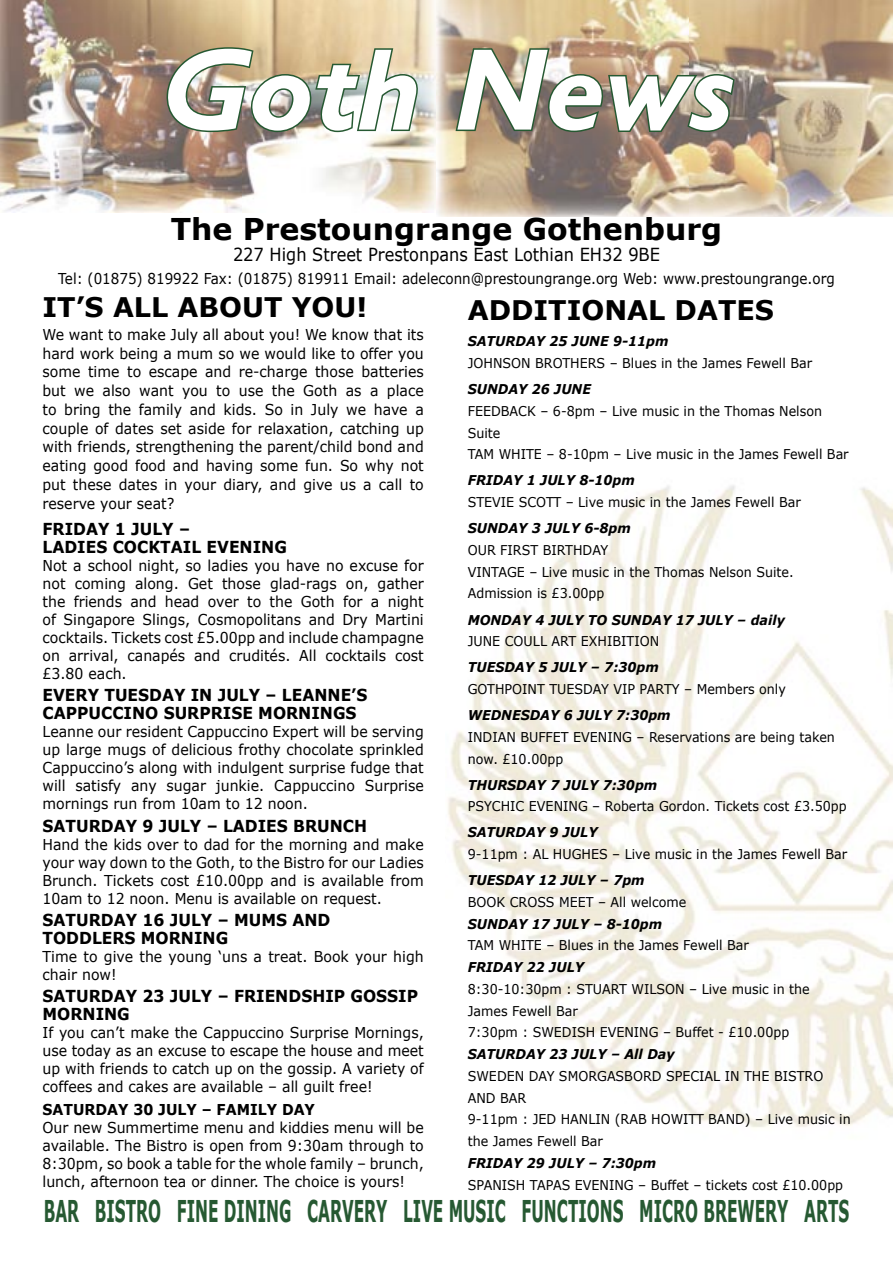
<style>
.page{position:relative;width:893px;height:1263px;background:#fff}
.page>*{position:absolute;margin:0;border:0;box-sizing:border-box;transform-origin:0 0}
.t1{font:italic 700 117px "Gill Sans";color:#fff}
.t2{font:700 30px "Verdana";color:#265932;scale:.51 1}
.t3{font:700 30px "Verdana";color:#000}
.t4{font:700 27px "Verdana";color:#000}
.t5{font:18px "Verdana";color:#000;scale:.9 1}
.t6{font:700 16.5px/18px "Verdana";color:#000;scale:.94 1}
.t7{font:15px/18px "Verdana";color:#000;text-align:justify;scale:.94 1}
.t8{font:15px "Verdana";color:#000;scale:.9 1}
.t9{font:700 15px "Verdana";color:#000;scale:.94 1}
.t10{font:13.5px/21.8px "Verdana";color:#000;scale:.94 1}
.t11{font:italic 700 13.5px "Verdana";color:#000;scale:.94 1}
</style>
<div class="page">
<img style="left:0;top:0;width:437px;height:213px">
<img style="left:437px;top:0;width:456px;height:217px">
<img style="left:164px;top:46px;width:258px;height:88px">
<img style="left:454px;top:46px;width:283px;height:88px">
<img style="left:448px;top:485px;width:445px;height:643px">
<h1 class="t1" style="left:160px;top:23px;width:582px">Goth News</h1>
<h2 class="t3" style="left:171px;top:210px;width:553px">The Prestoungrange Gothenburg</h2>
<p class="t5" style="left:233px;top:243px;width:476px">227 High Street Prestonpans East Lothian EH32 9BE</p>
<p class="t8" style="left:58px;top:269px;width:865px">Tel: (01875) 819922 Fax: (01875) 819911 Email: adeleconn@prestoungrange.org Web: www.prestoungrange.org</p>
<h3 class="t4" style="left:43px;top:290px;width:326px">IT’S ALL ABOUT YOU!</h3>
<p class="t7" style="left:43px;top:325px;width:407px;line-height:18.8px">We want to make July all about you! We know that its hard work being a mum so we would like to offer you some time to escape and re-charge those batteries but we also want you to use the Goth as a place to bring the family and kids. So in July we have a couple of dates set aside for relaxation, catching up with friends, strengthening the parent/child bond and eating good food and having some fun. So why not put these dates in your diary, and give us a call to reserve your seat?</p>
<p class="t6" style="left:43px;top:520px;width:261px">FRIDAY 1 JULY –<br>LADIES COCKTAIL EVENING</p>
<p class="t7" style="left:43px;top:556px;width:407px">Not a school night, so ladies you have no excuse for not coming along. Get those glad-rags on, gather the friends and head over to the Goth for a night of Singapore Slings, Cosmopolitans and Dry Martini cocktails. Tickets cost £5.00pp and include champagne on arrival, canapés and crudités. All cocktails cost £3.80 each.</p>
<p class="t6" style="left:43px;top:686px;width:347px">EVERY TUESDAY IN JULY – LEANNE’S<br>CAPPUCCINO SURPRISE MORNINGS</p>
<p class="t7" style="left:43px;top:722px;width:407px">Leanne our resident Cappuccino Expert will be serving up large mugs of delicious frothy chocolate sprinkled Cappuccino’s along with indulgent surprise fudge that will satisfy any sugar junkie. Cappuccino Surprise mornings run from 10am to 12 noon.</p>
<p class="t6" style="left:43px;top:816px;width:347px">SATURDAY 9 JULY – LADIES BRUNCH</p>
<p class="t7" style="left:43px;top:835px;width:407px">Hand the kids over to dad for the morning and make your way down to the Goth, to the Bistro for our Ladies Brunch. Tickets cost £10.00pp and is available from 10am to 12 noon. Menu is available on request.</p>
<p class="t6" style="left:43px;top:910px;width:308px">SATURDAY 16 JULY – MUMS AND<br>TODDLERS MORNING</p>
<p class="t7" style="left:43px;top:947px;width:407px">Time to give the young ‘uns a treat. Book your high chair now!</p>
<p class="t6" style="left:43px;top:987px;width:401px">SATURDAY 23 JULY – FRIENDSHIP GOSSIP<br>MORNING</p>
<p class="t7" style="left:43px;top:1023px;width:407px">If you can’t make the Cappuccino Surprise Mornings, use today as an excuse to escape the house and meet up with friends to catch up on the gossip. A variety of coffees and cakes are available – all guilt free!</p>
<p class="t9" style="left:43px;top:1099px;width:291px">SATURDAY 30 JULY – FAMILY DAY</p>
<p class="t7" style="left:43px;top:1117px;width:407px">Our new Summertime menu and kiddies menu will be available. The Bistro is open from 9:30am through to 8:30pm, so book a table for the whole family – brunch, lunch, afternoon tea or dinner. The choice is yours!</p>
<h3 class="t4" style="left:468px;top:293px;width:308px">ADDITIONAL DATES</h3>
<p class="t11" style="left:468px;top:333px;width:215px">SATURDAY 25 JUNE 9-11pm</p>
<p class="t10" style="left:468px;top:352px;width:368px">JOHNSON BROTHERS – Blues in the James Fewell Bar</p>
<p class="t11" style="left:468px;top:381px;width:133px">SUNDAY 26 JUNE</p>
<p class="t10" style="left:468px;top:400px;width:407px">FEEDBACK – 6-8pm – Live music in the Thomas Nelson<br>Suite<br>TAM WHITE – 8-10pm – Live music in the James Fewell Bar</p>
<p class="t11" style="left:468px;top:472px;width:179px">FRIDAY 1 JULY 8-10pm</p>
<p class="t10" style="left:468px;top:491px;width:356px">STEVIE SCOTT – Live music in the James Fewell Bar</p>
<p class="t11" style="left:468px;top:520px;width:175px">SUNDAY 3 JULY 6-8pm</p>
<p class="t10" style="left:468px;top:539px;width:348px">OUR FIRST BIRTHDAY<br>VINTAGE – Live music in the Thomas Nelson Suite.<br>Admission is £3.00pp</p>
<p class="t11" style="left:468px;top:611px;width:339px">MONDAY 4 JULY TO SUNDAY 17 JULY – daily</p>
<p class="t10" style="left:468px;top:630px;width:205px">JUNE COULL ART EXHIBITION</p>
<p class="t11" style="left:468px;top:659px;width:205px">TUESDAY 5 JULY – 7:30pm</p>
<p class="t10" style="left:468px;top:678px;width:340px">GOTHPOINT TUESDAY VIP PARTY – Members only</p>
<p class="t11" style="left:468px;top:706px;width:217px">WEDNESDAY 6 JULY 7:30pm</p>
<p class="t10" style="left:468px;top:725px;width:392px">INDIAN BUFFET EVENING – Reservations are being taken now. £10.00pp</p>
<p class="t11" style="left:468px;top:776px;width:203px">THURSDAY 7 JULY 7:30pm</p>
<p class="t10" style="left:468px;top:795px;width:405px">PSYCHIC EVENING – Roberta Gordon. Tickets cost £3.50pp</p>
<p class="t11" style="left:468px;top:824px;width:140px">SATURDAY 9 JULY</p>
<p class="t10" style="left:468px;top:843px;width:405px">9-11pm : AL HUGHES – Live music in the James Fewell Bar</p>
<p class="t11" style="left:468px;top:871px;width:190px">TUESDAY 12 JULY – 7pm</p>
<p class="t10" style="left:468px;top:890px;width:234px">BOOK CROSS MEET – All welcome</p>
<p class="t11" style="left:468px;top:915px;width:208px">SUNDAY 17 JULY – 8-10pm</p>
<p class="t10" style="left:468px;top:934px;width:301px">TAM WHITE – Blues in the James Fewell Bar</p>
<p class="t11" style="left:468px;top:958px;width:125px">FRIDAY 22 JULY</p>
<p class="t10" style="left:468px;top:977px;width:365px">8:30-10:30pm : STUART WILSON – Live music in the<br>James Fewell Bar<br>7:30pm : SWEDISH EVENING – Buffet - £10.00pp</p>
<p class="t11" style="left:468px;top:1045px;width:222px">SATURDAY 23 JULY – All Day</p>
<p class="t10" style="left:468px;top:1064px;width:409px">SWEDEN DAY SMORGASBORD SPECIAL IN THE BISTRO<br>AND BAR<br>9-11pm : JED HANLIN (RAB HOWITT BAND) – Live music in the James Fewell Bar</p>
<p class="t11" style="left:468px;top:1154px;width:202px">FRIDAY 29 JULY – 7:30pm</p>
<p class="t10" style="left:468px;top:1173px;width:401px">SPANISH TAPAS EVENING – Buffet – tickets cost £10.00pp</p>
<h2 class="t2" style="left:44px;top:1192px;width:1581px">BAR BISTRO FINE DINING CARVERY LIVE MUSIC FUNCTIONS MICRO BREWERY ARTS</h2>
</div>
